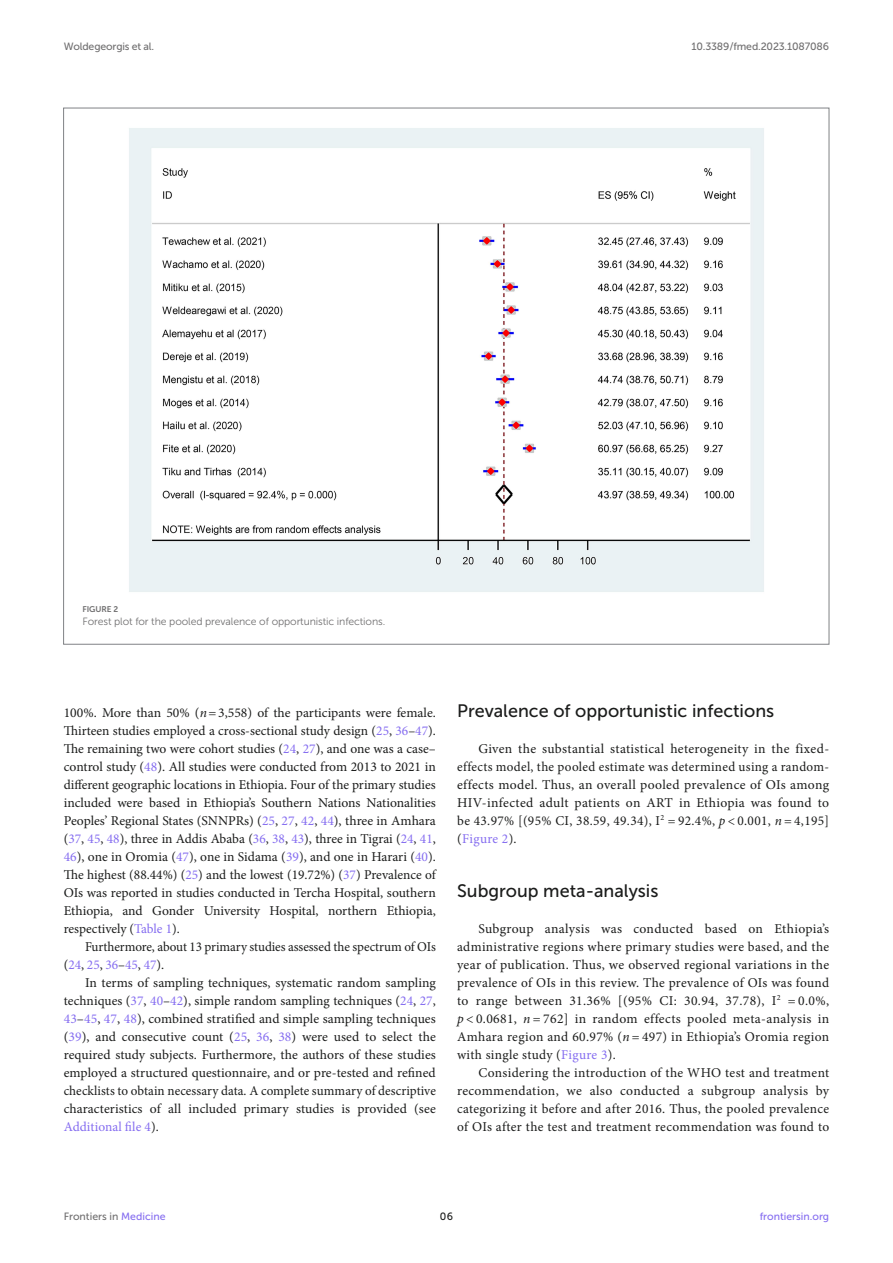
<style>
.page{position:relative;width:893px;height:1263px;background:#fff}
.page>*{position:absolute;margin:0;border:0;box-sizing:border-box;transform-origin:0 0}
.HEAD_2{font:18px "Museo Sans 500";color:#1b1c1b}
.TEXT_FLUSH{font:13.5px/18px "Minion Pro";letter-spacing:.015em;color:#1b1c1b;text-align:justify}
.TEXT{font:13.5px/18px "Minion Pro";letter-spacing:.005em;color:#1b1c1b;text-align:justify}
.t1{font:10.5px "Museo Sans 500";letter-spacing:-.015em;color:#706f70}
.FIG_LEG{font:10.5px "Museo Sans 300";letter-spacing:-.01em;color:#706f70}
.t2{font:10.5px "Museo Sans 500";color:#856df0}
.t3{font:10.5px "Museo Sans 500";color:#1b1c1b}
.FIG_HD{font:8.25px "Museo Sans 700";letter-spacing:-.01em;color:#706f70}
.s1{font-style:italic}
.s2{color:#856df0}
</style>
<div class="page">
<img style="left:129px;top:128px;width:635px;height:464px">
<p class="t1" style="left:64px;top:41px;width:92px">Woldegeorgis et al.</p>
<p class="t1" style="left:691px;top:41px;width:139px">10.3389/fmed.2023.1087086</p>
<p class="FIG_HD" style="left:83px;top:604px;width:37px">FIGURE 2</p>
<p class="FIG_LEG" style="left:83px;top:616px;width:304px">Forest plot for the pooled prevalence of opportunistic infections.</p>
<p class="TEXT_FLUSH" style="left:64px;top:704px;width:374px">100%. More than 50% (<span class="s1">n</span>=3,558) of the participants were female.<br>Thirteen studies employed a cross-sectional study design (<span class="s2">25</span>, <span class="s2">36</span>–<span class="s2">47</span>).<br>The remaining two were cohort studies (<span class="s2">24</span>, <span class="s2">27</span>), and one was a case– control study (<span class="s2">48</span>). All studies were conducted from 2013 to 2021 in different geographic locations in Ethiopia. Four of the primary studies included were based in Ethiopia’s Southern Nations Nationalities Peoples’ Regional States (SNNPRs) (<span class="s2">25</span>, <span class="s2">27</span>, <span class="s2">42</span>, <span class="s2">44</span>), three in Amhara (<span class="s2">37</span>, <span class="s2">45</span>, <span class="s2">48</span>), three in Addis Ababa (<span class="s2">36</span>, <span class="s2">38</span>, <span class="s2">43</span>), three in Tigrai (<span class="s2">24</span>, <span class="s2">41</span>, <span class="s2">46</span>), one in Oromia (<span class="s2">47</span>), one in Sidama (<span class="s2">39</span>), and one in Harari (<span class="s2">40</span>).<br>The highest (88.44%) (<span class="s2">25</span>) and the lowest (19.72%) (<span class="s2">37</span>) Prevalence of OIs was reported in studies conducted in Tercha Hospital, southern Ethiopia, and Gonder University Hospital, northern Ethiopia, respectively (<span class="s2">Table 1</span>).</p>
<p class="TEXT" style="left:64px;top:938px;width:374px;text-indent:21px">Furthermore, about 13 primary studies assessed the spectrum of OIs (<span class="s2">24</span>, <span class="s2">25</span>, <span class="s2">36</span>–<span class="s2">45</span>, <span class="s2">47</span>).</p>
<p class="TEXT" style="left:64px;top:974px;width:374px;text-indent:21px">In terms of sampling techniques, systematic random sampling techniques (<span class="s2">37</span>, <span class="s2">40</span>–<span class="s2">42</span>), simple random sampling techniques (<span class="s2">24</span>, <span class="s2">27</span>, <span class="s2">43</span>–<span class="s2">45</span>, <span class="s2">47</span>, <span class="s2">48</span>), combined stratified and simple sampling techniques (<span class="s2">39</span>), and consecutive count (<span class="s2">25</span>, <span class="s2">36</span>, <span class="s2">38</span>) were used to select the required study subjects. Furthermore, the authors of these studies employed a structured questionnaire, and or pre-tested and refined checklists to obtain necessary data. A complete summary of descriptive characteristics of all included primary studies is provided (see <span class="s2">Additional file 4</span>).</p>
<p class="HEAD_2" style="left:457px;top:701px;width:319px">Prevalence of opportunistic infections</p>
<p class="TEXT_FLUSH" style="left:457px;top:740px;width:374px;text-indent:21px">Given the substantial statistical heterogeneity in the fixed&shy;effects model, the pooled estimate was determined using a random&shy;effects model. Thus, an overall pooled prevalence of OIs among HIV-infected adult patients on ART in Ethiopia was found to be 43.97% [(95% CI, 38.59, 49.34), I<sup>2</sup> = 92.4%, <span class="s1">p</span> &lt; 0.001, <span class="s1">n</span> = 4,195] (<span class="s2">Figure 2</span>).</p>
<p class="HEAD_2" style="left:457px;top:881px;width:203px">Subgroup meta-analysis</p>
<p class="TEXT_FLUSH" style="left:457px;top:920px;width:374px;text-indent:21px">Subgroup analysis was conducted based on Ethiopia’s administrative regions where primary studies were based, and the year of publication. Thus, we observed regional variations in the prevalence of OIs in this review. The prevalence of OIs was found to range between 31.36% [(95% CI: 30.94, 37.78), I<sup>2</sup> = 0.0%, <span class="s1">p</span> &lt; 0.0681, <span class="s1">n</span> = 762] in random effects pooled meta-analysis in Amhara region and 60.97% (<span class="s1">n</span> = 497) in Ethiopia’s Oromia region with single study (<span class="s2">Figure 3</span>).</p>
<p class="TEXT" style="left:457px;top:1064px;width:374px;text-indent:21px">Considering the introduction of the WHO test and treatment recommendation, we also conducted a subgroup analysis by categorizing it before and after 2016. Thus, the pooled prevalence of OIs after the test and treatment recommendation was found to</p>
<p class="t1" style="left:64px;top:1211px;width:103px">Frontiers in <span class="s2">Medicine</span></p>
<p class="t3" style="left:440px;top:1211px;width:15px">06</p>
<p class="t2" style="left:760px;top:1211px;width:71px">frontiersin.org</p>
</div>
